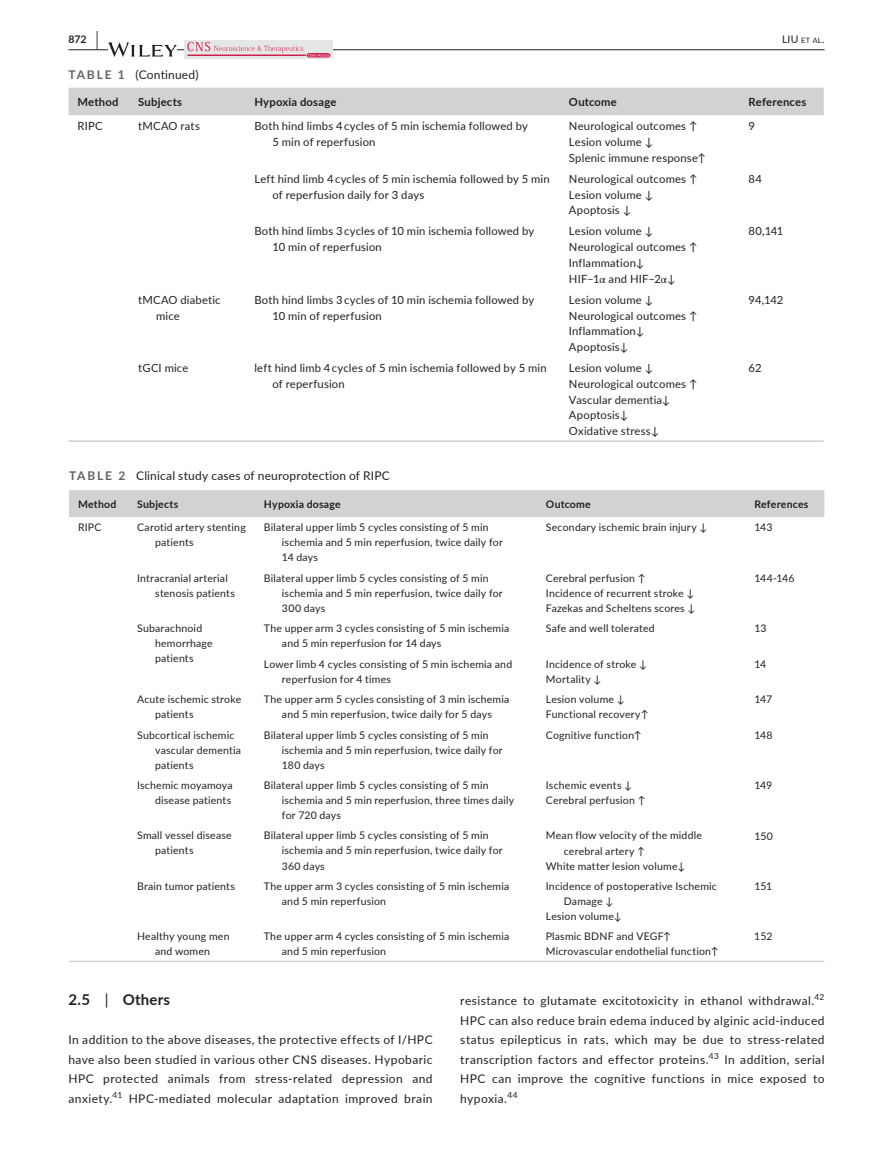
<style>
.page{position:relative;width:893px;height:1174px;background:#fff}
.page>*{position:absolute;margin:0;border:0;box-sizing:border-box;transform-origin:0 0}
.t1{font:700 15px "Lato";letter-spacing:.01em;color:#231f20}
.t2{font:12px/19.5px "Lato";letter-spacing:.03em;color:#231f20;text-align:justify}
.t3{font:11.25px/15.8px "Lato";letter-spacing:.015em;color:#231f20}
.t4{font:700 11.25px "Lato";letter-spacing:.02em;color:#231f20}
.t5{font:10.5px/15px "Lato";letter-spacing:.02em;color:#231f20}
.t6{font:700 10.5px "Lato";letter-spacing:.02em;color:#231f20}
.t7{font:10.5px "Lato";color:#231f20}
.s1{font-size:19.5px}
.s2{font-size:7.35px}
.s3{font-weight:700;color:#636366}
.s4{font-family:"STIX"}
.s5{font-weight:400}
</style>
<div class="page">
<hr style="left:68px;top:49px;width:756px;height:1px;background:#231f20">
<svg style="left:108px;top:42px;width:69px;height:15px"></svg>
<div style="left:185px;top:40px;width:148px;height:19px;background:#e5e6e6"></div>
<hr style="left:307px;top:53px;width:23px;height:4px;background:#d32955;border-radius:2px">
<svg style="left:187px;top:42px;width:142px;height:15px"></svg>
<div style="left:68px;top:88px;width:756px;height:27px;background:#d1d2d4"></div>
<hr style="left:68px;top:440px;width:61px;height:2px;background:#d1d2d4">
<hr style="left:129px;top:440px;width:116px;height:2px;background:#d1d2d4">
<hr style="left:245px;top:440px;width:315px;height:2px;background:#d1d2d4">
<hr style="left:560px;top:440px;width:180px;height:2px;background:#d1d2d4">
<hr style="left:740px;top:440px;width:84px;height:2px;background:#d1d2d4">
<div style="left:69px;top:490px;width:755px;height:27px;background:#d1d2d4"></div>
<hr style="left:69px;top:960px;width:59px;height:2px;background:#d1d2d4">
<hr style="left:128px;top:960px;width:127px;height:2px;background:#d1d2d4">
<hr style="left:255px;top:960px;width:282px;height:2px;background:#d1d2d4">
<hr style="left:537px;top:960px;width:208px;height:2px;background:#d1d2d4">
<hr style="left:745px;top:960px;width:79px;height:2px;background:#d1d2d4">
<p class="t6" style="left:68px;top:31px;width:31px">872 <span class="s1">|</span></p>
<p class="t7" style="left:782px;top:31px;width:44px">LIU <span class="s2">et al</span>.</p>
<p class="t2" style="left:68px;top:64px;width:132px"><span class="s3">TABLE 1</span> (Continued)</p>
<p class="t4" style="left:77px;top:94px;width:43px">Method</p>
<p class="t4" style="left:138px;top:94px;width:46px">Subjects</p>
<p class="t4" style="left:254px;top:94px;width:83px">Hypoxia dosage</p>
<p class="t4" style="left:569px;top:94px;width:49px">Outcome</p>
<p class="t4" style="left:749px;top:94px;width:59px">References</p>
<p class="t3" style="left:77px;top:118px;width:27px">RIPC</p>
<p class="t3" style="left:138px;top:118px;width:63px">tMCAO rats</p>
<p class="t3" style="left:272px;top:118px;width:257px;text-indent:-18px">Both hind limbs 4 cycles of 5 min ischemia followed by<br>5 min of reperfusion</p>
<p class="t3" style="left:569px;top:118px;width:139px">Neurological outcomes ↑<br>Lesion volume ↓<br>Splenic immune response↑</p>
<p class="t3" style="left:749px;top:118px;width:8px">9</p>
<p class="t3" style="left:272px;top:170px;width:279px;text-indent:-18px">Left hind limb 4 cycles of 5 min ischemia followed by 5 min of reperfusion daily for 3 days</p>
<p class="t3" style="left:569px;top:170px;width:130px">Neurological outcomes ↑<br>Lesion volume ↓<br>Apoptosis ↓</p>
<p class="t3" style="left:749px;top:170px;width:15px">84</p>
<p class="t3" style="left:272px;top:223px;width:263px;text-indent:-18px">Both hind limbs 3 cycles of 10 min ischemia followed by<br>10 min of reperfusion</p>
<p class="t3" style="left:569px;top:223px;width:130px">Lesion volume ↓<br>Neurological outcomes ↑<br>Inflammation↓<br>HIF−1<span class="s4">α</span> and HIF−2<span class="s4">α</span>↓</p>
<p class="t3" style="left:749px;top:223px;width:36px">80,141</p>
<p class="t3" style="left:156px;top:291px;width:66px;text-indent:-18px">tMCAO diabetic mice</p>
<p class="t3" style="left:272px;top:291px;width:263px;text-indent:-18px">Both hind limbs 3 cycles of 10 min ischemia followed by<br>10 min of reperfusion</p>
<p class="t3" style="left:569px;top:291px;width:130px">Lesion volume ↓<br>Neurological outcomes ↑<br>Inflammation↓<br>Apoptosis↓</p>
<p class="t3" style="left:749px;top:291px;width:36px">94,142</p>
<p class="t3" style="left:138px;top:360px;width:52px">tGCI mice</p>
<p class="t3" style="left:272px;top:360px;width:276px;text-indent:-18px">left hind limb 4 cycles of 5 min ischemia followed by 5 min of reperfusion</p>
<p class="t3" style="left:569px;top:360px;width:130px">Lesion volume ↓<br>Neurological outcomes ↑<br>Vascular dementia↓<br>Apoptosis↓<br>Oxidative stress↓</p>
<p class="t3" style="left:749px;top:360px;width:14px">62</p>
<p class="t2" style="left:69px;top:466px;width:322px"><span class="s3">TABLE 2</span> Clinical study cases of neuroprotection of RIPC</p>
<p class="t6" style="left:78px;top:496px;width:40px">Method</p>
<p class="t6" style="left:137px;top:496px;width:43px">Subjects</p>
<p class="t6" style="left:264px;top:496px;width:78px">Hypoxia dosage</p>
<p class="t6" style="left:546px;top:496px;width:46px">Outcome</p>
<p class="t6" style="left:754px;top:496px;width:56px">References</p>
<p class="t5" style="left:78px;top:519px;width:25px">RIPC</p>
<p class="t5" style="left:155px;top:519px;width:92px;text-indent:-18px">Carotid artery stenting patients</p>
<p class="t5" style="left:282px;top:519px;width:222px;text-indent:-18px">Bilateral upper limb 5 cycles consisting of 5 min ischemia and 5 min reperfusion, twice daily for<br>14 days</p>
<p class="t5" style="left:546px;top:519px;width:163px">Secondary ischemic brain injury ↓</p>
<p class="t5" style="left:754px;top:519px;width:20px">143</p>
<p class="t5" style="left:155px;top:570px;width:81px;text-indent:-18px">Intracranial arterial stenosis patients</p>
<p class="t5" style="left:282px;top:570px;width:222px;text-indent:-18px">Bilateral upper limb 5 cycles consisting of 5 min ischemia and 5 min reperfusion, twice daily for<br>300 days</p>
<p class="t5" style="left:546px;top:570px;width:151px">Cerebral perfusion ↑<br>Incidence of recurrent stroke ↓<br>Fazekas and Scheltens scores ↓</p>
<p class="t5" style="left:754px;top:570px;width:42px">144-146</p>
<p class="t5" style="left:155px;top:620px;width:59px;text-indent:-18px">Subarachnoid hemorrhage patients</p>
<p class="t5" style="left:282px;top:620px;width:229px;text-indent:-18px">The upper arm 3 cycles consisting of 5 min ischemia and 5 min reperfusion for 14 days</p>
<p class="t5" style="left:546px;top:620px;width:110px">Safe and well tolerated</p>
<p class="t5" style="left:754px;top:620px;width:14px">13</p>
<p class="t5" style="left:282px;top:656px;width:232px;text-indent:-18px">Lower limb 4 cycles consisting of 5 min ischemia and reperfusion for 4 times</p>
<p class="t5" style="left:546px;top:656px;width:103px">Incidence of stroke ↓<br>Mortality ↓</p>
<p class="t5" style="left:754px;top:656px;width:13px">14</p>
<p class="t5" style="left:155px;top:691px;width:88px;text-indent:-18px">Acute ischemic stroke patients</p>
<p class="t5" style="left:264px;top:691px;width:247px;text-align:center">The upper arm 5 cycles consisting of 3 min ischemia and 5 min reperfusion, twice daily for 5 days</p>
<p class="t5" style="left:546px;top:691px;width:104px">Lesion volume ↓<br>Functional recovery↑</p>
<p class="t5" style="left:754px;top:691px;width:19px">147</p>
<p class="t5" style="left:155px;top:726px;width:87px;text-indent:-18px">Subcortical ischemic vascular dementia patients</p>
<p class="t5" style="left:282px;top:726px;width:222px;text-indent:-18px">Bilateral upper limb 5 cycles consisting of 5 min ischemia and 5 min reperfusion, twice daily for<br>180 days</p>
<p class="t5" style="left:546px;top:726px;width:97px">Cognitive function↑</p>
<p class="t5" style="left:754px;top:726px;width:20px">148</p>
<p class="t5" style="left:137px;top:777px;width:97px;text-align:right">Ischemic moyamoya disease patients</p>
<p class="t5" style="left:282px;top:777px;width:234px;text-indent:-18px">Bilateral upper limb 5 cycles consisting of 5 min ischemia and 5 min reperfusion, three times daily for 720 days</p>
<p class="t5" style="left:546px;top:777px;width:101px">Ischemic events ↓<br>Cerebral perfusion ↑</p>
<p class="t5" style="left:754px;top:777px;width:19px">149</p>
<p class="t5" style="left:155px;top:827px;width:78px;text-indent:-18px">Small vessel disease patients</p>
<p class="t5" style="left:282px;top:827px;width:222px;text-indent:-18px">Bilateral upper limb 5 cycles consisting of 5 min ischemia and 5 min reperfusion, twice daily for<br>360 days</p>
<p class="t5" style="left:546px;top:827px;width:158px">Mean flow velocity of the middle</p>
<p class="t5" style="left:754px;top:827px;width:20px">150</p>
<p class="t5" style="left:564px;top:842px;width:83px">cerebral artery ↑</p>
<p class="t5" style="left:546px;top:857px;width:141px">White matter lesion volume↓</p>
<p class="t5" style="left:137px;top:878px;width:99px">Brain tumor patients</p>
<p class="t5" style="left:282px;top:878px;width:229px;text-indent:-18px">The upper arm 3 cycles consisting of 5 min ischemia and 5 min reperfusion</p>
<p class="t5" style="left:546px;top:878px;width:173px">Incidence of postoperative Ischemic</p>
<p class="t5" style="left:564px;top:893px;width:51px">Damage ↓</p>
<p class="t5" style="left:546px;top:908px;width:77px">Lesion volume↓</p>
<p class="t5" style="left:754px;top:878px;width:19px">151</p>
<p class="t5" style="left:137px;top:928px;width:94px;text-align:center">Healthy young men and women</p>
<p class="t5" style="left:282px;top:928px;width:229px;text-indent:-18px">The upper arm 4 cycles consisting of 5 min ischemia and 5 min reperfusion</p>
<p class="t5" style="left:546px;top:928px;width:174px">Plasmic BDNF and VEGF↑<br>Microvascular endothelial function↑</p>
<p class="t5" style="left:754px;top:928px;width:20px">152</p>
<h1 class="t1" style="left:68px;top:989px;width:103px">2.5 <span class="s5">|</span> Others</h1>
<p class="t2" style="left:68px;top:1029px;width:366px">In addition to the above diseases, the protective effects of I/HPC have also been studied in various other CNS diseases. Hypobaric HPC protected animals from stress-related depression and anxiety.<sup>41</sup> HPC-mediated molecular adaptation improved brain</p>
<p class="t2" style="left:460px;top:990px;width:366px">resistance to glutamate excitotoxicity in ethanol withdrawal.<sup>42<br></sup>HPC can also reduce brain edema induced by alginic acid-induced status epilepticus in rats, which may be due to stress-related transcription factors and effector proteins.<sup>43</sup> In addition, serial HPC can improve the cognitive functions in mice exposed to hypoxia.<sup>44</sup></p>
</div>
